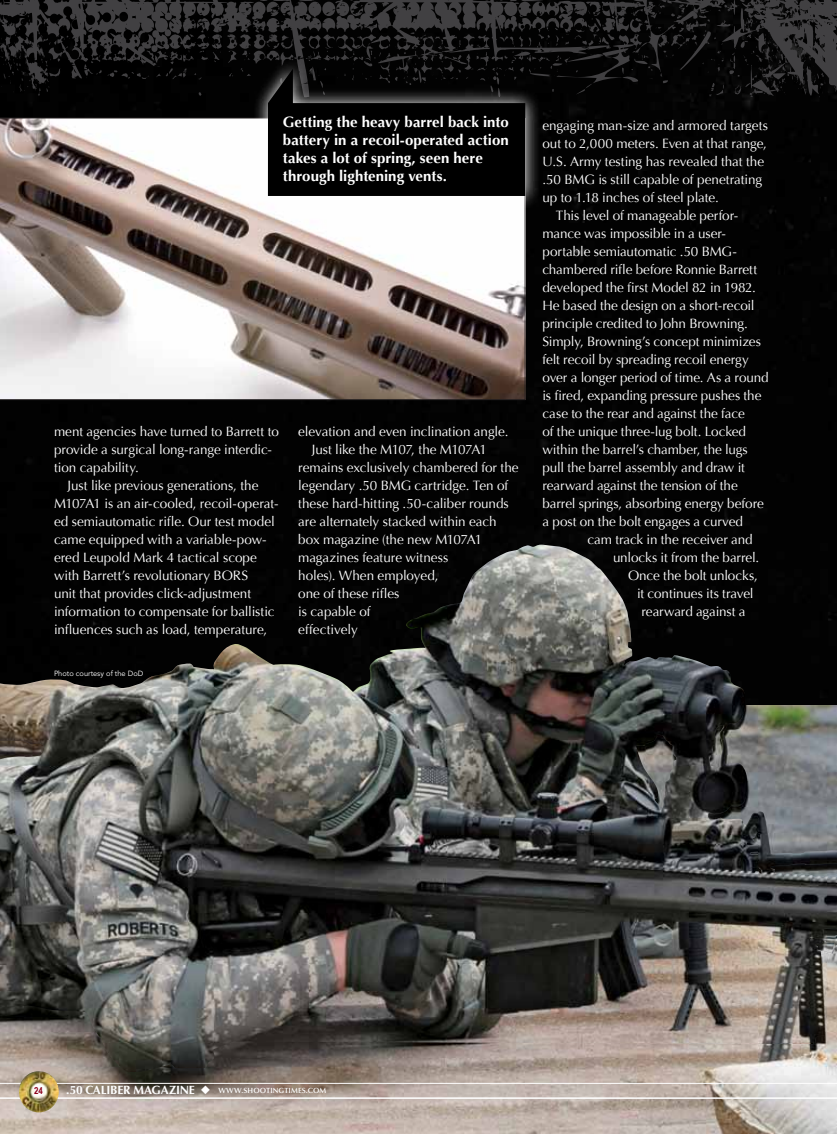
<style>
.page{position:relative;width:837px;height:1134px;background:#fff}
.page>*{position:absolute;margin:0;border:0;box-sizing:border-box;transform-origin:0 0}
.t1{font:700 15px/18px "Optima";color:#fff}
.t2{font:13.5px "Optima";letter-spacing:-.005em;color:#fff}
.t3{font:700 12px "Optima LT Std";letter-spacing:-.015em;color:#fff}
.t4{font:700 9.75px "Arial Narrow";color:#8b0018}
.t5{font:7.5px "Avenir LT Std";color:#fff}
.t6{font:600 7.5px "Optima LT Std";letter-spacing:.01em;color:#fff}
</style>
<div class="page">
<div style="left:0;top:99px;width:837px;height:606px;background:#020202"></div>
<svg style="left:0;top:0;width:837px;height:99px;background:#191819"></svg>
<img style="left:0;top:705px;width:837px;height:429px">
<img style="left:0;top:545px;width:825px;height:528px">
<svg style="left:0;top:118px;width:525px;height:282px"></svg>
<svg style="left:252px;top:53px;width:288px;height:154px"></svg>
<svg style="left:268px;top:69px;width:257px;height:127px;background:#070707"></svg>
<hr style="left:0;top:1083px;width:837px;height:1px;background:#fff">
<hr style="left:0;top:1097px;width:837px;height:2px;background:#fff">
<img style="left:19px;top:1071px;width:40px;height:41px">
<p class="t1" style="left:283px;top:113px;width:227px">Getting the heavy barrel back into battery in a recoil-operated action takes a lot of spring, seen here through lightening vents.</p>
<p class="t2" style="left:54px;top:423px;width:227px">ment agencies have turned to Barrett to</p>
<p class="t2" style="left:54px;top:441px;width:219px">provide a surgical long-range interdic-</p>
<p class="t2" style="left:54px;top:459px;width:86px">tion capability.</p>
<p class="t2" style="left:68px;top:477px;width:192px">Just like previous generations, the</p>
<p class="t2" style="left:54px;top:495px;width:226px">M107A1 is an air-cooled, recoil-operat-</p>
<p class="t2" style="left:54px;top:514px;width:222px">ed semiautomatic rifle. Our test model</p>
<p class="t2" style="left:54px;top:532px;width:214px">came equipped with a variable-pow-</p>
<p class="t2" style="left:54px;top:550px;width:205px">ered Leupold Mark 4 tactical scope</p>
<p class="t2" style="left:54px;top:568px;width:196px">with Barrett’s revolutionary BORS</p>
<p class="t2" style="left:54px;top:586px;width:199px">unit that provides click-adjustment</p>
<p class="t2" style="left:54px;top:604px;width:222px">information to compensate for ballistic</p>
<p class="t2" style="left:54px;top:622px;width:215px">influences such as load, temperature,</p>
<p class="t5" style="left:54px;top:669px;width:91px">Photo courtesy of the DoD</p>
<p class="t2" style="left:298px;top:424px;width:212px">elevation and even inclination angle.</p>
<p class="t2" style="left:312px;top:442px;width:177px">Just like the M107, the M107A1</p>
<p class="t2" style="left:298px;top:460px;width:222px">remains exclusively chambered for the</p>
<p class="t2" style="left:298px;top:478px;width:212px">legendary .50 BMG cartridge. Ten of</p>
<p class="t2" style="left:298px;top:496px;width:212px">these hard-hitting .50-caliber rounds</p>
<p class="t2" style="left:298px;top:514px;width:200px">are alternately stacked within each</p>
<p class="t2" style="left:298px;top:532px;width:186px">box magazine (the new M107A1</p>
<p class="t2" style="left:298px;top:550px;width:152px">magazines feature witness</p>
<p class="t2" style="left:298px;top:568px;width:142px">holes). When employed,</p>
<p class="t2" style="left:298px;top:586px;width:103px">one of these rifles</p>
<p class="t2" style="left:298px;top:604px;width:74px">is capable of</p>
<p class="t2" style="left:298px;top:622px;width:61px">effectively</p>
<p class="t2" style="left:542px;top:118px;width:227px">engaging man-size and armored targets</p>
<p class="t2" style="left:542px;top:136px;width:226px">out to 2,000 meters. Even at that range,</p>
<p class="t2" style="left:542px;top:154px;width:223px">U.S. Army testing has revealed that the</p>
<p class="t2" style="left:542px;top:172px;width:221px">.50 BMG is still capable of penetrating</p>
<p class="t2" style="left:542px;top:190px;width:178px">up to 1.18 inches of steel plate.</p>
<p class="t2" style="left:556px;top:208px;width:184px">This level of manageable perfor-</p>
<p class="t2" style="left:542px;top:226px;width:185px">mance was impossible in a user-</p>
<p class="t2" style="left:542px;top:244px;width:196px">portable semiautomatic .50 BMG-</p>
<p class="t2" style="left:542px;top:262px;width:216px">chambered rifle before Ronnie Barrett</p>
<p class="t2" style="left:542px;top:280px;width:215px">developed the first Model 82 in 1982.</p>
<p class="t2" style="left:542px;top:298px;width:214px">He based the design on a short-recoil</p>
<p class="t2" style="left:542px;top:316px;width:207px">principle credited to John Browning.</p>
<p class="t2" style="left:542px;top:334px;width:220px">Simply, Browning’s concept minimizes</p>
<p class="t2" style="left:542px;top:352px;width:208px">felt recoil by spreading recoil energy</p>
<p class="t2" style="left:542px;top:370px;width:228px">over a longer period of time. As a round</p>
<p class="t2" style="left:542px;top:388px;width:221px">is fired, expanding pressure pushes the</p>
<p class="t2" style="left:542px;top:406px;width:204px">case to the rear and against the face</p>
<p class="t2" style="left:542px;top:424px;width:205px">of the unique three-lug bolt. Locked</p>
<p class="t2" style="left:542px;top:442px;width:207px">within the barrel’s chamber, the lugs</p>
<p class="t2" style="left:542px;top:460px;width:204px">pull the barrel assembly and draw it</p>
<p class="t2" style="left:542px;top:478px;width:197px">rearward against the tension of the</p>
<p class="t2" style="left:542px;top:496px;width:223px">barrel springs, absorbing energy before</p>
<p class="t2" style="left:542px;top:514px;width:202px">a post on the bolt engages a curved</p>
<p class="t2" style="left:588px;top:532px;width:167px">cam track in the receiver and</p>
<p class="t2" style="left:613px;top:550px;width:148px">unlocks it from the barrel.</p>
<p class="t2" style="left:628px;top:568px;width:131px">Once the bolt unlocks,</p>
<p class="t2" style="left:637px;top:586px;width:118px">it continues its travel</p>
<p class="t2" style="left:642px;top:604px;width:106px">rearward against a</p>
<p class="t4" style="left:34px;top:1083px;width:10px">24</p>
<p class="t3" style="left:66px;top:1083px;width:146px">.50 CALIBER MAGAZINE ◆</p>
<p class="t6" style="left:218px;top:1086px;width:109px">WWW.SHOOTINGTIMES.COM</p>
</div>
